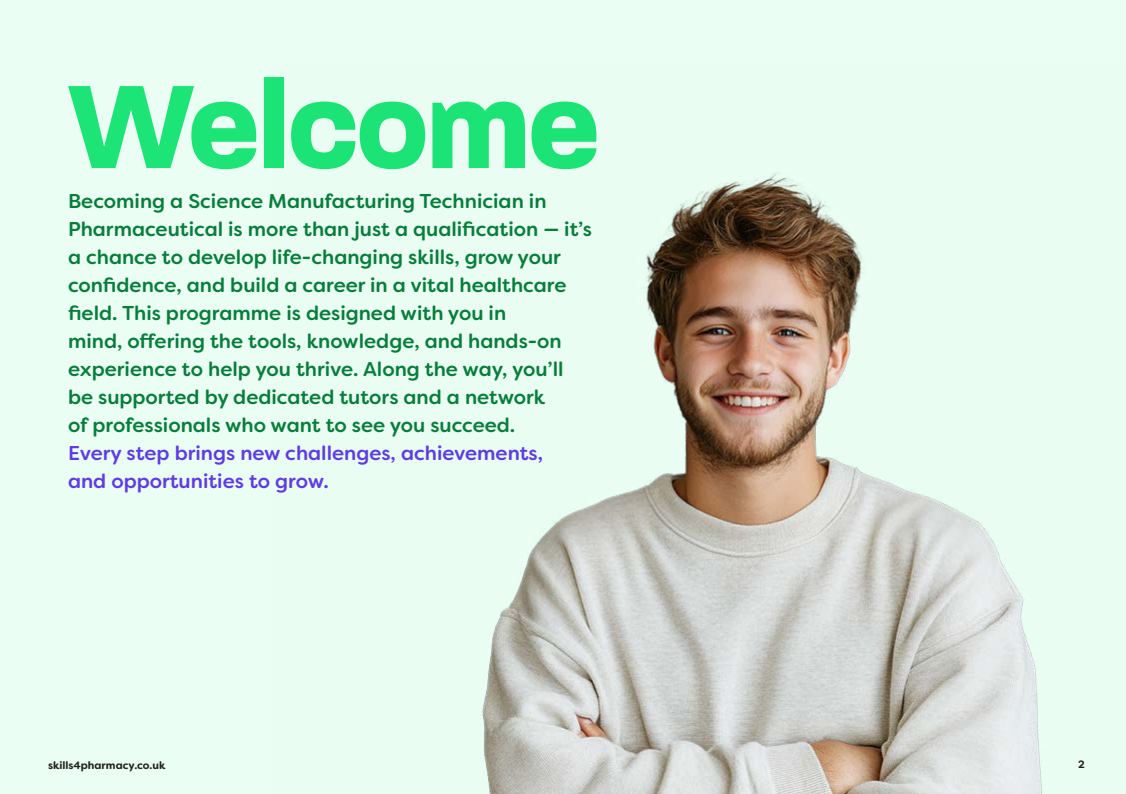
<style>
.page{position:relative;width:1126px;height:794px;background:#eafef3}
.page>*{position:absolute;margin:0;border:0;box-sizing:border-box;transform-origin:0 0}
.t1{font:700 128px "Paralucent";letter-spacing:-.025em;color:#1fe57c}
.t2{font:500 20px/28px "Filson Soft";color:#087e3f}
.t3{font:500 20px/28px "Filson Soft";color:#683dee}
.t4{font:700 10.7px "Filson Soft";color:#242423}
</style>
<div class="page">
<img style="left:480px;top:172px;width:562px;height:622px">
<h1 class="t1" style="left:68px;top:50px;width:534px">Welcome</h1>
<p class="t2" style="left:68px;top:187px;width:525px">Becoming a Science Manufacturing Technician in Pharmaceutical is more than just a qualification — it’s a chance to develop life-changing skills, grow your confidence, and build a career in a vital healthcare field. This programme is designed with you in<br>mind, offering the tools, knowledge, and hands-on experience to help you thrive. Along the way, you’ll be supported by dedicated tutors and a network<br>of professionals who want to see you succeed.</p>
<p class="t3" style="left:68px;top:439px;width:477px">Every step brings new challenges, achievements, and opportunities to grow.</p>
<p class="t4" style="left:48px;top:758px;width:119px">skills4pharmacy.co.uk</p>
<p class="t4" style="left:1078px;top:758px;width:8px">2</p>
</div>
